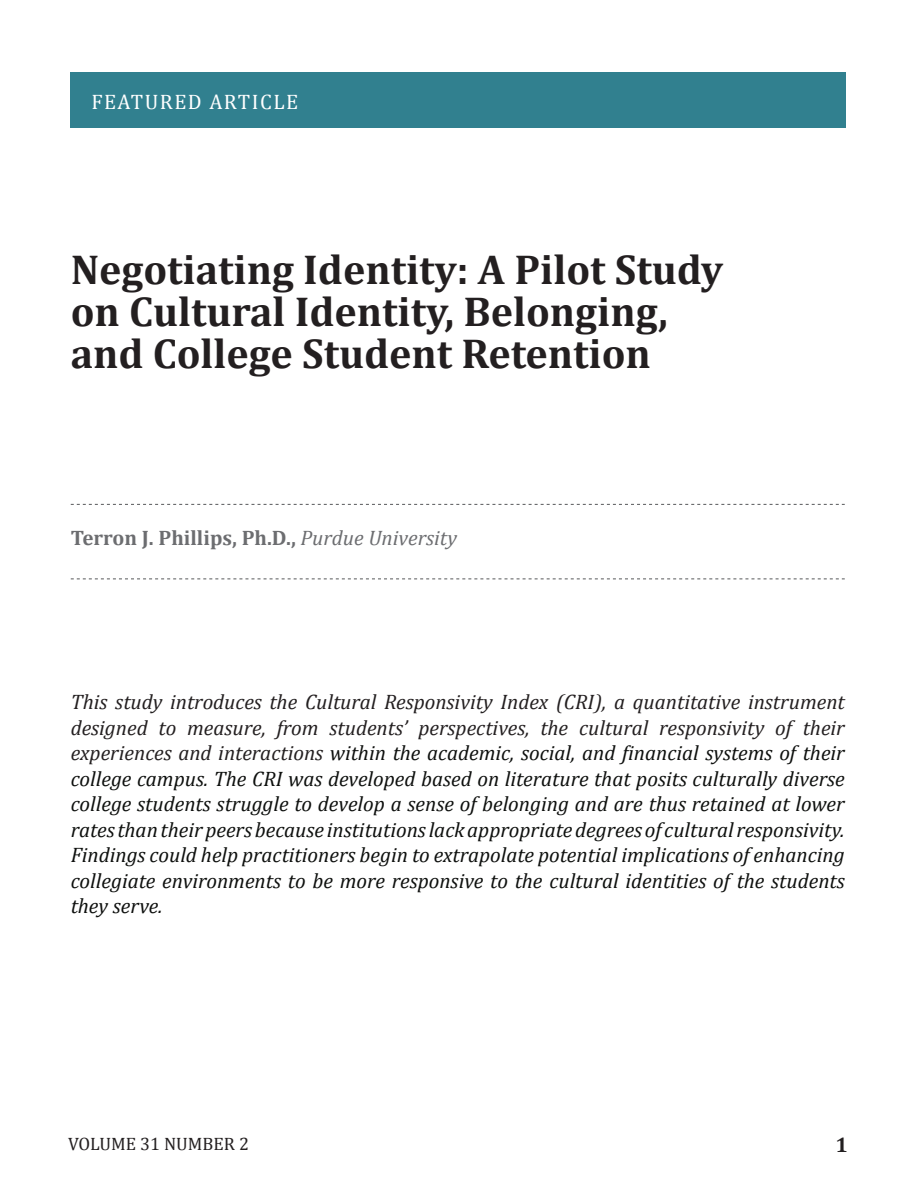
<style>
.page{position:relative;width:918px;height:1188px;background:#fff}
.page>*{position:absolute;margin:0;border:0;box-sizing:border-box;transform-origin:0 0}
.t1{font:700 42px/42px "Cambria";color:#231f20}
.t2{font:italic 21px/25.5px "Cambria";color:#0e100e;text-align:justify}
.t3{font:700 21px "Cambria";color:#6c6d70}
.t4{font:21px "Cambria";letter-spacing:.07em;color:#fff}
.t5{font:700 21px "Cambria";color:#231f20}
.t6{font:18px "Cambria";color:#231f20}
.s1{font-weight:400;font-style:italic}
.s2{color:#231f20}
</style>
<div class="page">
<div style="left:71px;top:72px;width:775px;height:56px;background:#31808f"></div>
<svg style="left:71px;top:579px;width:774px;height:1px"></svg>
<svg style="left:71px;top:504px;width:774px;height:1px"></svg>
<p class="t4" style="left:91px;top:90px;width:208px">FEATURED ARTICLE</p>
<h1 class="t1" style="left:71px;top:248px;width:654px">Negotiating Identity: A Pilot Study on Cultural Identity, Belonging, and College Student Retention</h1>
<p class="t3" style="left:71px;top:525px;width:388px">Terron J. Phillips, Ph.D., <span class="s1">Purdue University</span></p>
<p class="t2" style="left:71px;top:689px;width:776px"><span class="s2">This study introduces the Cultural Responsivity Index (CRI), a quantitative instrument designed to measure, from students’ perspectives, the cultural responsivity of their experiences and interactions</span> within the academic, social, and financial systems of their college campus. The CRI was developed based on literature that posits culturally diverse college students struggle to develop a sense of belonging and are thus retained at lower rates than their peers because institutions lack appropriate degrees of cultural responsivity.<br>Findings could help practitioners begin to extrapolate potential implications of enhancing collegiate environments to be more responsive to the cultural identities of the students they serve.</p>
<p class="t6" style="left:68px;top:1133px;width:182px">VOLUME 31 NUMBER 2</p>
<p class="t5" style="left:835px;top:1132px;width:14px">1</p>
</div>
